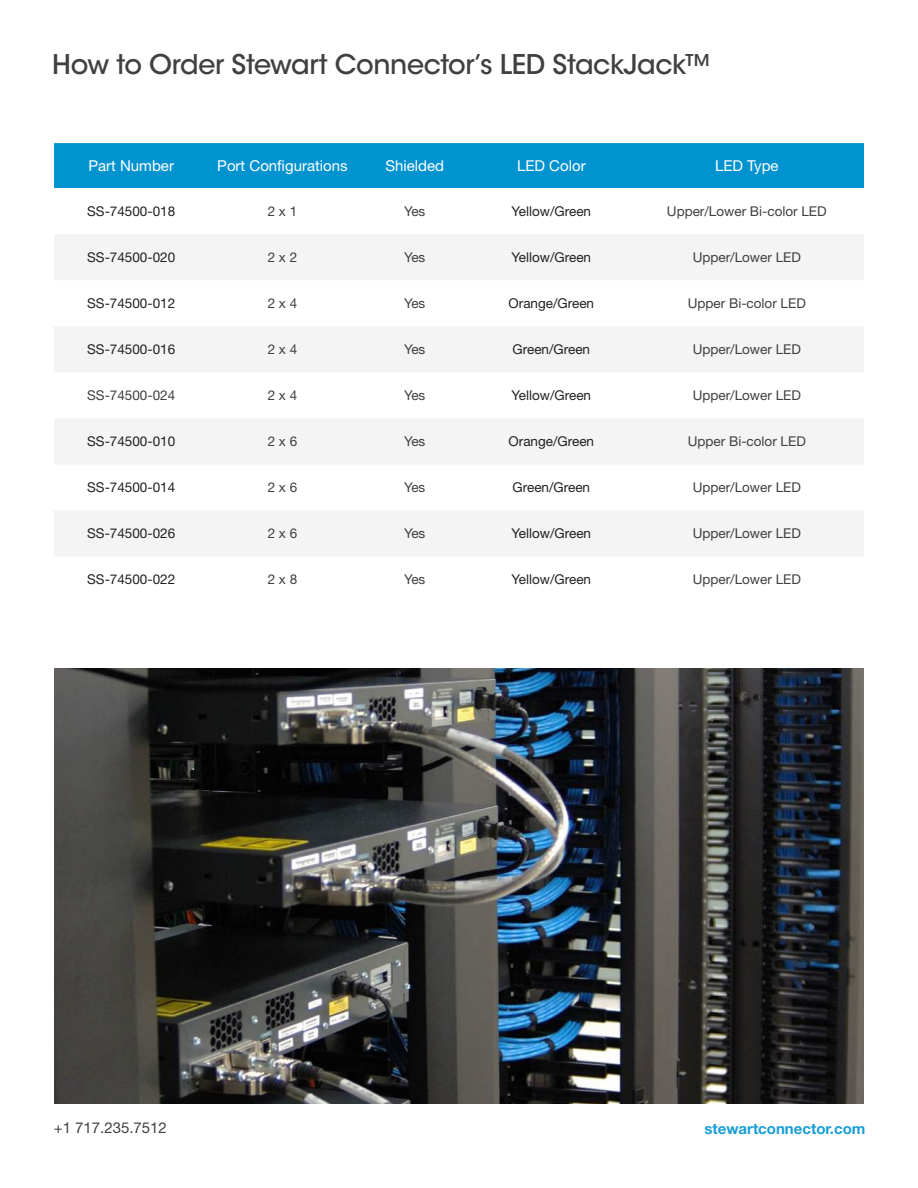
<style>
.page{position:relative;width:918px;height:1188px;background:#fff}
.page>*{position:absolute;margin:0;border:0;box-sizing:border-box;transform-origin:0 0}
.t1{font:500 27px "ITC Avant Garde Std";letter-spacing:-.015em;color:#404041}
.t2{font:15px "Helvetica Neue LT Pro";color:#fff}
.t3{font:700 15px "Helvetica Neue";color:#199ed5}
.t4{font:15px "Helvetica Neue LT Pro";color:#404041}
.t5{font:13.5px "Helvetica Neue LT Pro";color:#404041}
.t6{font:13.5px "Helvetica Neue LT Pro";color:#221f1f}
</style>
<div class="page">
<div style="left:54px;top:143px;width:810px;height:45px;background:#0093d0"></div>
<svg style="left:54px;top:235px;width:810px;height:321px;fill:#f4f4f4"></svg>
<img style="left:54px;top:668px;width:810px;height:436px">
<h1 class="t1" style="left:52px;top:54px;width:661px">How to Order Stewart Connector’s LED StackJack™</h1>
<p class="t2" style="left:88px;top:160px;width:87px">Part Number</p>
<p class="t2" style="left:217px;top:160px;width:132px">Port Configurations</p>
<p class="t2" style="left:385px;top:160px;width:60px">Shielded</p>
<p class="t2" style="left:517px;top:160px;width:70px">LED Color</p>
<p class="t2" style="left:715px;top:160px;width:65px">LED Type</p>
<p class="t6" style="left:87px;top:206px;width:90px">SS-74500-018</p>
<p class="t5" style="left:268px;top:206px;width:31px">2 x 1</p>
<p class="t5" style="left:404px;top:206px;width:23px">Yes</p>
<p class="t6" style="left:512px;top:206px;width:81px">Yellow/Green</p>
<p class="t5" style="left:667px;top:206px;width:161px">Upper/Lower Bi-color LED</p>
<p class="t6" style="left:87px;top:252px;width:90px">SS-74500-020</p>
<p class="t5" style="left:268px;top:252px;width:31px">2 x 2</p>
<p class="t5" style="left:404px;top:252px;width:23px">Yes</p>
<p class="t6" style="left:512px;top:252px;width:81px">Yellow/Green</p>
<p class="t5" style="left:693px;top:252px;width:110px">Upper/Lower LED</p>
<p class="t6" style="left:87px;top:298px;width:90px">SS-74500-012</p>
<p class="t5" style="left:268px;top:298px;width:31px">2 x 4</p>
<p class="t5" style="left:404px;top:298px;width:23px">Yes</p>
<p class="t6" style="left:509px;top:298px;width:87px">Orange/Green</p>
<p class="t5" style="left:688px;top:298px;width:120px">Upper Bi-color LED</p>
<p class="t6" style="left:87px;top:344px;width:90px">SS-74500-016</p>
<p class="t5" style="left:268px;top:344px;width:31px">2 x 4</p>
<p class="t5" style="left:404px;top:344px;width:23px">Yes</p>
<p class="t6" style="left:513px;top:344px;width:79px">Green/Green</p>
<p class="t5" style="left:693px;top:344px;width:110px">Upper/Lower LED</p>
<p class="t5" style="left:87px;top:390px;width:90px">SS-74500-024</p>
<p class="t5" style="left:268px;top:390px;width:31px">2 x 4</p>
<p class="t5" style="left:404px;top:390px;width:23px">Yes</p>
<p class="t6" style="left:512px;top:390px;width:81px">Yellow/Green</p>
<p class="t5" style="left:693px;top:390px;width:110px">Upper/Lower LED</p>
<p class="t6" style="left:87px;top:436px;width:90px">SS-74500-010</p>
<p class="t5" style="left:268px;top:436px;width:31px">2 x 6</p>
<p class="t5" style="left:404px;top:436px;width:23px">Yes</p>
<p class="t6" style="left:509px;top:436px;width:87px">Orange/Green</p>
<p class="t5" style="left:688px;top:436px;width:120px">Upper Bi-color LED</p>
<p class="t6" style="left:87px;top:482px;width:90px">SS-74500-014</p>
<p class="t5" style="left:268px;top:482px;width:31px">2 x 6</p>
<p class="t5" style="left:404px;top:482px;width:23px">Yes</p>
<p class="t6" style="left:513px;top:482px;width:79px">Green/Green</p>
<p class="t5" style="left:693px;top:482px;width:110px">Upper/Lower LED</p>
<p class="t6" style="left:87px;top:529px;width:90px">SS-74500-026</p>
<p class="t5" style="left:268px;top:529px;width:31px">2 x 6</p>
<p class="t5" style="left:404px;top:529px;width:23px">Yes</p>
<p class="t6" style="left:512px;top:529px;width:81px">Yellow/Green</p>
<p class="t5" style="left:693px;top:529px;width:110px">Upper/Lower LED</p>
<p class="t6" style="left:87px;top:575px;width:90px">SS-74500-022</p>
<p class="t5" style="left:268px;top:575px;width:31px">2 x 8</p>
<p class="t5" style="left:404px;top:575px;width:23px">Yes</p>
<p class="t6" style="left:512px;top:575px;width:81px">Yellow/Green</p>
<p class="t5" style="left:693px;top:575px;width:110px">Upper/Lower LED</p>
<p class="t4" style="left:54px;top:1122px;width:115px">+1 717.235.7512</p>
<p class="t3" style="left:704px;top:1120px;width:163px">stewartconnector.com</p>
</div>
